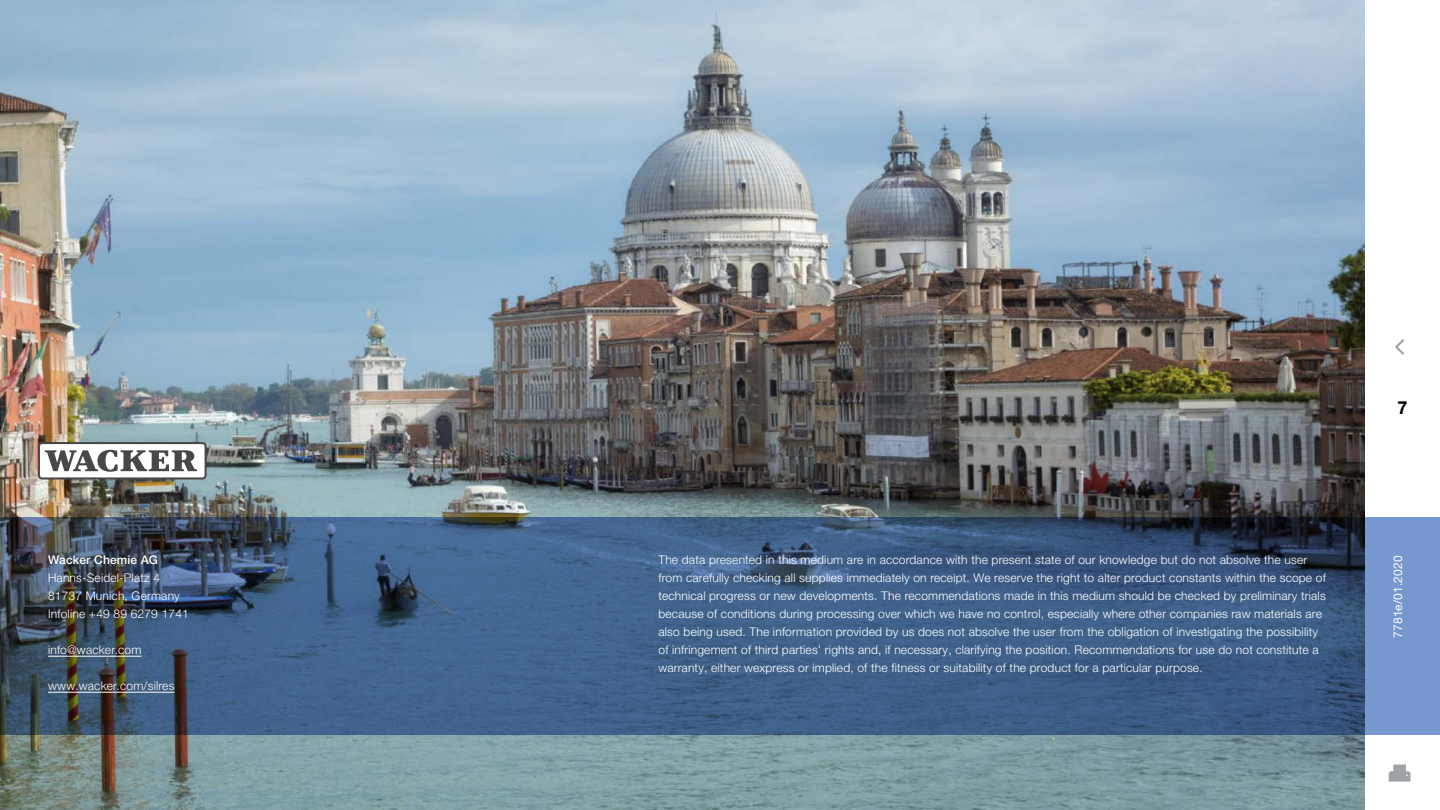
<style>
.page{position:relative;width:1440px;height:810px;background:#fff}
.page>*{position:absolute;margin:0;border:0;box-sizing:border-box;transform-origin:0 0}
.t1{font:700 18px "Helvetica Panfor Wacker";color:#000}
.t2{font:300 12px/18px "Helvetica Panfor Wacker";letter-spacing:.015em;color:#fff}
.t3{font:500 12px "Helvetica Panfor Wacker";letter-spacing:.015em;color:#fff}
.t4{font:12px "Helvetica Panfor Wacker";letter-spacing:.015em;color:#fff}
</style>
<div class="page">
<svg style="left:1389px;top:765px;width:22px;height:17px"></svg>
<svg style="left:1395px;top:339px;width:9px;height:16px"></svg>
<img style="left:0;top:0;width:1365px;height:810px">
<svg style="left:0;top:517px;width:1440px;height:218px;background:#3f5d81"></svg>
<svg style="left:38px;top:442px;width:169px;height:38px"></svg>
<div style="left:40px;top:444px;width:165px;height:33px;background:#fff;border-radius:2px"></div>
<svg style="left:45px;top:450px;width:152px;height:22px"></svg>
<hr style="left:48px;top:656px;width:94px;height:1px;background:#fff">
<hr style="left:48px;top:692px;width:126px;height:1px;background:#fff">
<p class="t3" style="left:48px;top:552px;width:112px">Wacker Chemie AG</p>
<p class="t2" style="left:48px;top:569px;width:114px">Hanns-Seidel-Platz 4</p>
<p class="t2" style="left:48px;top:587px;width:133px">81737 Munich, Germany</p>
<p class="t2" style="left:48px;top:605px;width:142px">Infoline +49 89 6279 1741</p>
<p class="t2" style="left:48px;top:641px;width:95px">info@wacker.com</p>
<p class="t2" style="left:48px;top:677px;width:128px">www.wacker.com/silres</p>
<p class="t2" style="left:658px;top:551px;width:669px">The data presented in this medium are in accordance with the present state of our knowledge but do not absolve the user from carefully checking all supplies immediately on receipt. We reserve the right to alter product constants within the scope of technical progress or new developments. The recommendations made in this medium should be checked by preliminary trials because of conditions during processing over which we have no control, especially where other companies raw materials are also being used. The information provided by us does not absolve the user from the obligation of investigating the possibility of infringement of third parties’ rights and, if necessary, clarifying the position. Recommendations for use do not constitute a warranty, either wexpress or implied, of the fitness or suitability of the product for a particular purpose.</p>
<h1 class="t1" style="left:1397px;top:397px;width:12px">7</h1>
<p class="t4" style="left:1390px;top:638px;width:84px;rotate:-90deg">7781e/01.2020</p>
</div>
